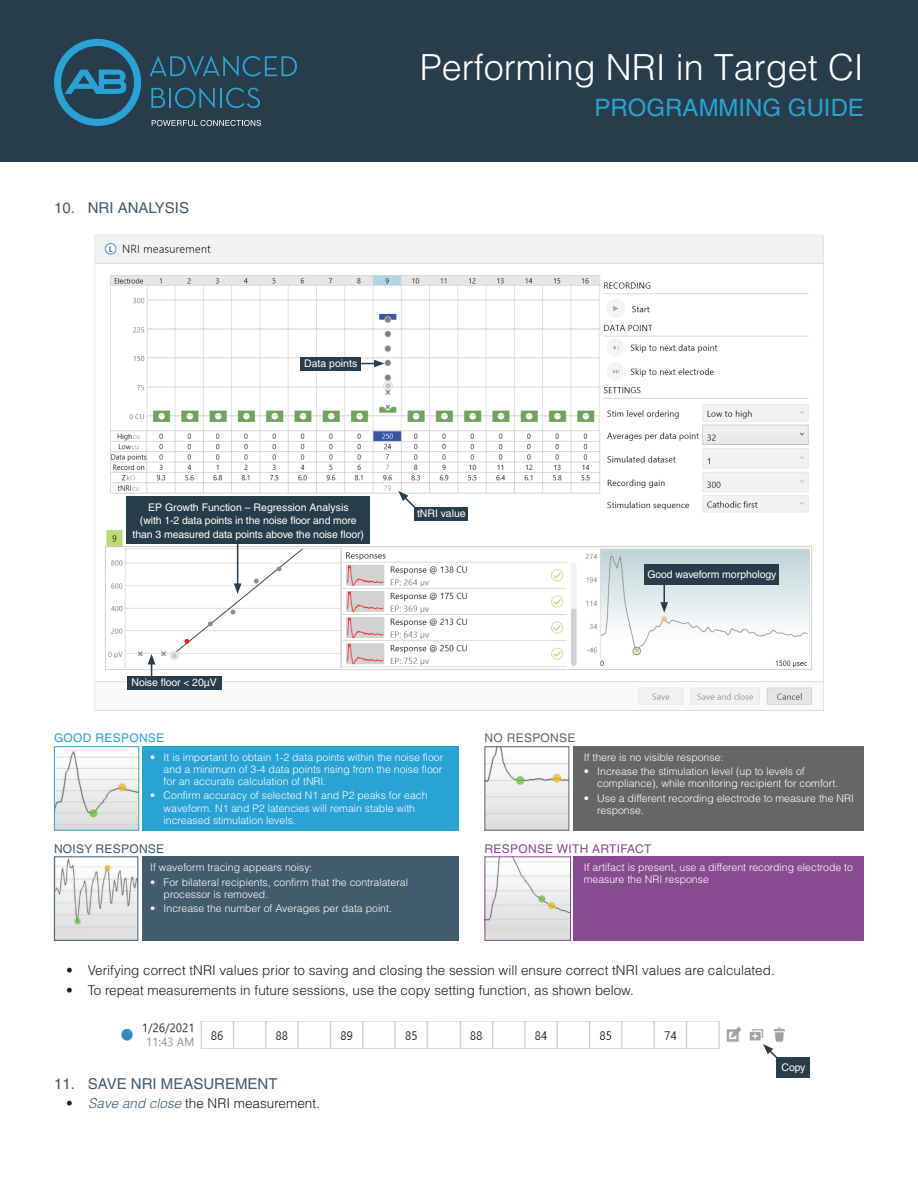
<style>
.page{position:relative;width:918px;height:1188px;background:#fff}
.page>*{position:absolute;margin:0;border:0;box-sizing:border-box;transform-origin:0 0}
.t1{font:300 36px "Helvetica LT Pro";color:#fff}
.t2{font:24px "Helvetica LT Pro";color:#29a2d4}
.t3{font:15px "Helvetica LT Pro";color:#415b6f}
.t4{font:300 13.5px "Helvetica LT Pro";color:#231f20}
.t5{font:12px "Helvetica LT Pro";letter-spacing:.025em;color:#884a90}
.t6{font:12px "Helvetica LT Pro";letter-spacing:.025em;color:#415b6f}
.t7{font:12px "Helvetica LT Pro";letter-spacing:.025em;color:#29a2d4}
.t8{font:12px "Helvetica LT Pro";letter-spacing:.025em;color:#656666}
.t9{font:300 10.5px/12px "Helvetica LT Pro";color:#fff}
.t10{font:10.5px/13.5px "Helvetica LT Pro";letter-spacing:-.01em;color:#fff;text-align:center}
.s1{font-style:italic;color:#415b6f}
</style>
<div class="page">
<div style="left:0;top:0;width:918px;height:162px;background:#273d4c"></div>
<svg style="left:54px;top:39px;width:87px;height:87px"></svg>
<svg style="left:152px;top:120px;width:109px;height:6px"></svg>
<svg style="left:150px;top:56px;width:147px;height:21px"></svg>
<svg style="left:151px;top:88px;width:14px;height:20px"></svg>
<hr style="left:169px;top:88px;width:2px;height:20px;background:#29a2d4">
<svg style="left:175px;top:87px;width:40px;height:21px"></svg>
<hr style="left:220px;top:88px;width:2px;height:20px;background:#29a2d4">
<svg style="left:226px;top:88px;width:34px;height:20px"></svg>
<img style="left:96px;top:237px;width:725px;height:468px">
<img style="left:56px;top:751px;width:81px;height:78px">
<div style="left:54px;top:746px;width:85px;height:85px;border:1px solid #29a2d4"></div>
<div style="left:142px;top:746px;width:317px;height:85px;background:#29a2d4"></div>
<img style="left:487px;top:748px;width:80px;height:81px">
<div style="left:485px;top:746px;width:84px;height:85px;border:1px solid #656666"></div>
<div style="left:574px;top:746px;width:290px;height:85px;background:#656666"></div>
<img style="left:56px;top:858px;width:80px;height:81px">
<div style="left:54px;top:856px;width:84px;height:85px;border:1px solid #415b6f"></div>
<div style="left:142px;top:856px;width:317px;height:85px;background:#415b6f"></div>
<div style="left:485px;top:857px;width:85px;height:83px;background:#dddddb"></div>
<img style="left:487px;top:858px;width:82px;height:63px">
<div style="left:485px;top:856px;width:86px;height:85px;border:1px solid #884a90"></div>
<div style="left:574px;top:856px;width:290px;height:85px;background:#884a90"></div>
<div style="left:300px;top:357px;width:61px;height:13px;background:#273d4c"></div>
<div style="left:414px;top:507px;width:54px;height:13px;background:#273d4c"></div>
<div style="left:127px;top:497px;width:243px;height:47px;background:#273d4c"></div>
<hr style="left:237px;top:542px;width:1px;height:44px;background:#273d4c">
<svg style="left:234px;top:583px;width:7px;height:11px"></svg>
<svg style="left:361px;top:360px;width:24px;height:7px"></svg>
<svg style="left:398px;top:491px;width:19px;height:19px"></svg>
<hr style="left:663px;top:575px;width:2px;height:30px;background:#273d4c">
<svg style="left:660px;top:602px;width:8px;height:11px"></svg>
<div style="left:644px;top:564px;width:135px;height:21px;background:#273d4c"></div>
<img style="left:121px;top:1021px;width:664px;height:28px">
<svg style="left:763px;top:1044px;width:29px;height:29px"></svg>
<div style="left:777px;top:1058px;width:33px;height:20px;background:#273d4c"></div>
<svg style="left:148px;top:654px;width:7px;height:22px"></svg>
<div style="left:127px;top:676px;width:94px;height:13px;background:#273d4c"></div>
<h3 class="t3" style="left:54px;top:199px;width:137px">10. NRI ANALYSIS</h3>
<h1 class="t1" style="left:420px;top:45px;width:446px">Performing NRI in Target CI</h1>
<h2 class="t2" style="left:595px;top:94px;width:271px">PROGRAMMING GUIDE</h2>
<p class="t10" style="left:304px;top:357px;width:55px">Data points</p>
<p class="t10" style="left:133px;top:500px;width:233px">EP Growth Function – Regression Analysis<br>(with 1-2 data points in the noise floor and more than 3 measured data points above the noise floor)</p>
<p class="t10" style="left:417px;top:507px;width:50px">tNRI value</p>
<p class="t10" style="left:132px;top:676px;width:87px">Noise floor &lt; 20μV</p>
<p class="t7" style="left:54px;top:731px;width:112px">GOOD RESPONSE</p>
<p class="t8" style="left:485px;top:731px;width:93px">NO RESPONSE</p>
<p class="t10" style="left:647px;top:568px;width:131px">Good waveform morphology</p>
<p class="t9" style="left:164px;top:752px;width:281px;text-align:justify;text-indent:-14px">• It is important to obtain 1-2 data points within the noise floor and a minimum of 3-4 data points rising from the noise floor for an accurate calculation of tNRI.</p>
<p class="t9" style="left:164px;top:790px;width:265px;text-indent:-14px">• Confirm accuracy of selected N1 and P2 peaks for each waveform. N1 and P2 latencies will remain stable with increased stimulation levels.</p>
<p class="t6" style="left:54px;top:842px;width:112px">NOISY RESPONSE</p>
<p class="t9" style="left:150px;top:862px;width:164px">If waveform tracing appears noisy:</p>
<p class="t9" style="left:164px;top:876px;width:246px;text-indent:-14px">• For bilateral recipients, confirm that the contralateral processor is removed.</p>
<p class="t9" style="left:150px;top:902px;width:243px">• Increase the number of Averages per data point.</p>
<p class="t9" style="left:584px;top:752px;width:141px">If there is no visible response:</p>
<p class="t9" style="left:597px;top:766px;width:242px;text-indent:-14px">• Increase the stimulation level (up to levels of compliance), while monitoring recipient for comfort.</p>
<p class="t9" style="left:597px;top:792px;width:258px;text-indent:-14px">• Use a different recording electrode to measure the NRI response.</p>
<p class="t5" style="left:485px;top:842px;width:168px">RESPONSE WITH ARTIFACT</p>
<p class="t9" style="left:584px;top:862px;width:271px">If artifact is present, use a different recording electrode to measure the NRI response</p>
<p class="t4" style="left:66px;top:962px;width:710px">• Verifying correct tNRI values prior to saving and closing the session will ensure correct tNRI values are calculated.</p>
<p class="t4" style="left:66px;top:982px;width:569px">• To repeat measurements in future sessions, use the copy setting function, as shown below.</p>
<h3 class="t3" style="left:54px;top:1075px;width:225px">11. SAVE NRI MEASUREMENT</h3>
<p class="t4" style="left:66px;top:1095px;width:255px">• <span class="s1">Save and close</span> the NRI measurement.</p>
<p class="t10" style="left:782px;top:1061px;width:25px">Copy</p>
</div>
